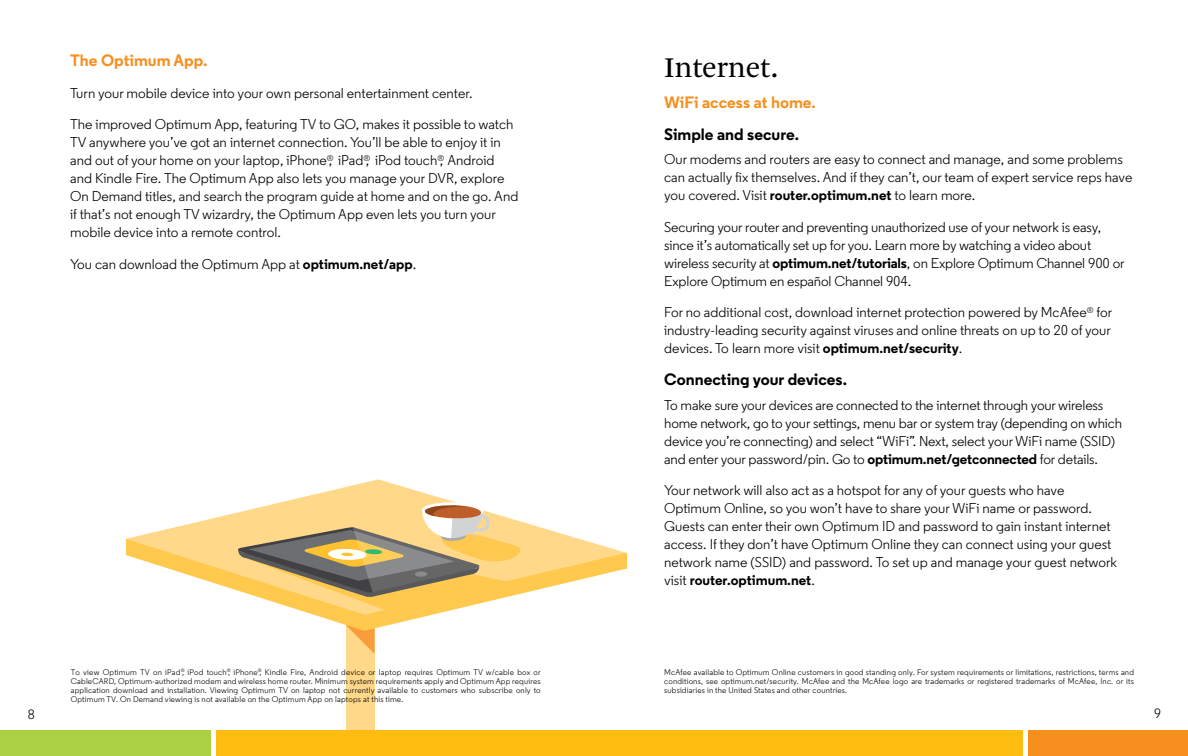
<style>
.page{position:relative;width:1188px;height:756px;background:#fff}
.page>*{position:absolute;margin:0;border:0;box-sizing:border-box;transform-origin:0 0}
.t1{font:30px "Arnhem Pro Blond";letter-spacing:-.01em;color:#000}
.t2{font:700 16.5px "Regular";color:#000}
.t3{font:700 16.5px "Regular";color:#f78f1e}
.t4{font:14.25px/18px "Regular";color:#000}
.t5{font:13.5px "Regular";color:#000}
.t6{font:8.25px/9px "Regular";letter-spacing:.02em;color:#000;text-align:justify}
.s1{font-weight:700}
</style>
<div class="page">
<div style="left:346px;top:565px;width:29px;height:191px;background:#ffd88a"></div>
<svg style="left:352px;top:631px;width:23px;height:23px"></svg>
<svg style="left:125px;top:553px;width:502px;height:78px"></svg>
<svg style="left:126px;top:479px;width:500px;height:136px"></svg>
<svg style="left:238px;top:501px;width:288px;height:109px;background:#d6b97e"></svg>
<div style="left:0;top:731px;width:211px;height:25px;background:#abd041"></div>
<div style="left:216px;top:731px;width:807px;height:25px;background:#febc11"></div>
<div style="left:1029px;top:731px;width:159px;height:25px;background:#f78f1e"></div>
<p class="t3" style="left:70px;top:50px;width:139px">The Optimum App.</p>
<p class="t4" style="left:70px;top:84px;width:404px">Turn your mobile device into your own personal entertainment center.</p>
<p class="t4" style="left:70px;top:116px;width:450px">The improved Optimum App, featuring TV to GO, makes it possible to watch TV anywhere you’ve got an internet connection. You’ll be able to enjoy it in and out of your home on your laptop, iPhone<sup>®</sup>, iPad<sup>®</sup>, iPod touch<sup>®</sup>, Android and Kindle Fire. The Optimum App also lets you manage your DVR, explore On Demand titles, and search the program guide at home and on the go. And if that’s not enough TV wizardry, the Optimum App even lets you turn your mobile device into a remote control.</p>
<p class="t4" style="left:70px;top:255px;width:347px">You can download the Optimum App at <span class="s1">optimum.net/app</span>.</p>
<h1 class="t1" style="left:664px;top:48px;width:116px">Internet.</h1>
<p class="t3" style="left:664px;top:92px;width:153px">WiFi access at home.</p>
<p class="t2" style="left:664px;top:123px;width:137px">Simple and secure.</p>
<p class="t4" style="left:664px;top:150px;width:470px">Our modems and routers are easy to connect and manage, and some problems can actually fix themselves. And if they can’t, our team of expert service reps have you covered. Visit <span class="s1">router.optimum.net</span> to learn more.</p>
<p class="t4" style="left:664px;top:218px;width:462px">Securing your router and preventing unauthorized use of your network is easy, since it’s automatically set up for you. Learn more by watching a video about wireless security at <span class="s1">optimum.net/tutorials</span>, on Explore Optimum Channel 900 or Explore Optimum en español Channel 904.</p>
<p class="t4" style="left:664px;top:303px;width:450px;text-align:justify">For no additional cost, download internet protection powered by McAfee<sup>®</sup> for industry-leading security against viruses and online threats on up to 20 of your devices. To learn more visit <span class="s1">optimum.net/security</span>.</p>
<p class="t2" style="left:664px;top:369px;width:184px">Connecting your devices.</p>
<p class="t4" style="left:664px;top:396px;width:459px">To make sure your devices are connected to the internet through your wireless home network, go to your settings, menu bar or system tray (depending on which device you’re connecting) and select “WiFi”. Next, select your WiFi name (SSID) and enter your password/pin. Go to <span class="s1">optimum.net/getconnected</span> for details.</p>
<p class="t4" style="left:664px;top:481px;width:454px">Your network will also act as a hotspot for any of your guests who have Optimum Online, so you won’t have to share your WiFi name or password.<br>Guests can enter their own Optimum ID and password to gain instant internet access. If they don’t have Optimum Online they can connect using your guest network name (SSID) and password. To set up and manage your guest network visit <span class="s1">router.optimum.net</span>.</p>
<p class="t6" style="left:71px;top:668px;width:471px">To view Optimum TV on iPad<sup>®</sup>, iPod touch<sup>®</sup>, iPhone<sup>®</sup>, Kindle Fire, Android device or laptop requires Optimum TV w/cable box or CableCARD, Optimum-authorized modem and wireless home router. Minimum system requirements apply and Optimum App requires application download and installation. Viewing Optimum TV on laptop not currently available to customers who subscribe only to Optimum TV. On Demand viewing is not available on the Optimum App on laptops at this time.</p>
<p class="t6" style="left:664px;top:668px;width:471px">McAfee available to Optimum Online customers in good standing only. For system requirements or limitations, restrictions, terms and conditions, see optimum.net/security. McAfee and the McAfee logo are trademarks or registered trademarks of McAfee, Inc. or its subsidiaries in the United States and other countries.</p>
<p class="t5" style="left:28px;top:706px;width:9px">8</p>
<p class="t5" style="left:1154px;top:706px;width:9px">9</p>
</div>
